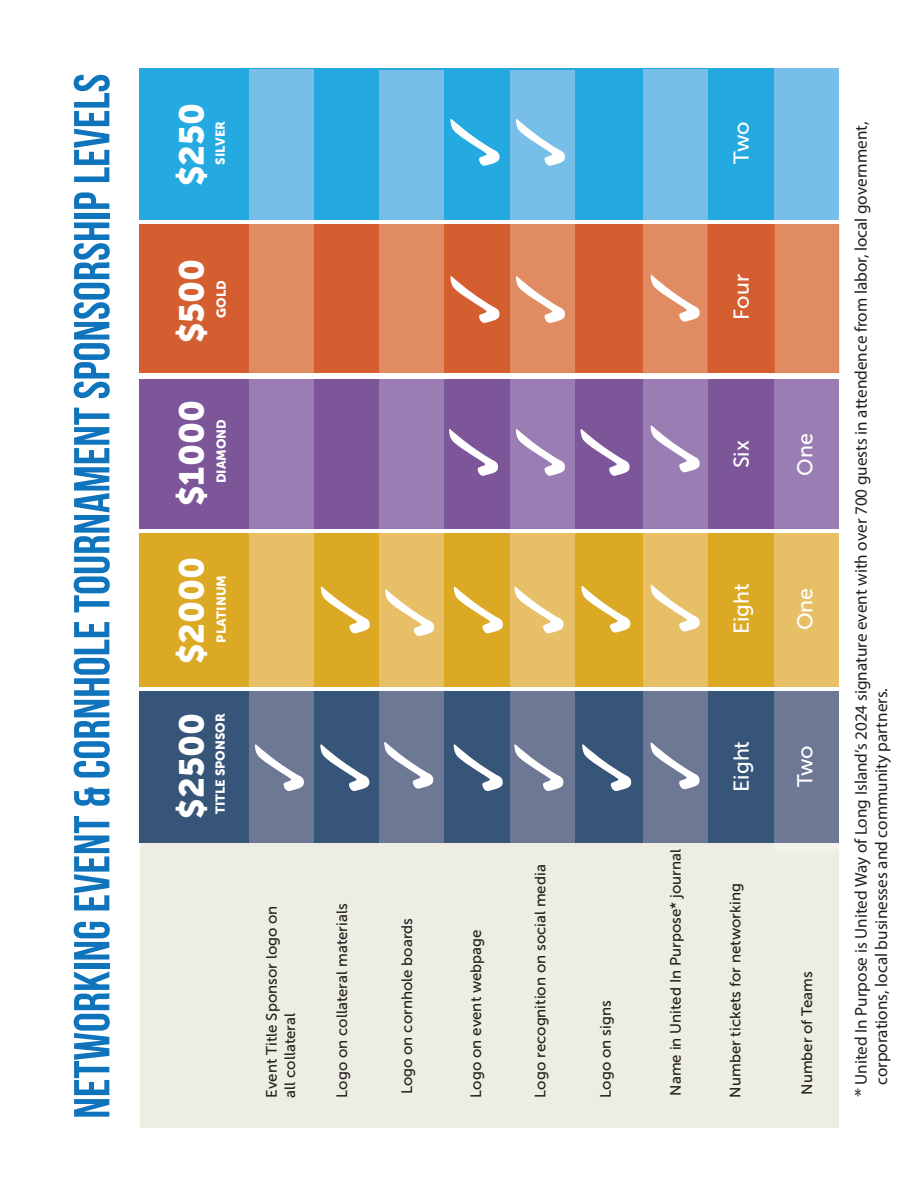
<style>
.page{position:relative;width:918px;height:1188px;background:#fff}
.page>*{position:absolute;margin:0;border:0;box-sizing:border-box;transform-origin:0 0}
.t1{font:68.7px/66.3px "Zapf Dingbats ITC";color:#fff;text-align:justify}
.t2{font:700 50.4px "Bebas Neue";color:#1074bc}
.t3{font:34.5px "Museo Sans 900";color:#fff}
.t4{font:21.45px "Museo Sans 500";color:#fff}
.t5{font:17.1px/20.5px "Myriad Pro";color:#231f20;scale:1.28 1}
.t6{font:15px/18px "Museo Sans 500";color:#231f20}
.t7{font:12.9px "Museo Sans 900";color:#fff}
</style>
<div class="page">
<div style="left:140px;top:842px;width:699px;height:286px;background:#edede3"></div>
<div style="left:139px;top:688px;width:700px;height:154px;background:#375578"></div>
<div style="left:139px;top:533px;width:700px;height:154px;background:#dca925"></div>
<div style="left:139px;top:219px;width:700px;height:154px;background:#d45e30"></div>
<div style="left:139px;top:378px;width:700px;height:154px;background:#7d5699"></div>
<div style="left:139px;top:65px;width:700px;height:155px;background:#24aae1"></div>
<div style="left:643px;top:691px;width:65px;height:151px;background:#6c7894"></div>
<div style="left:643px;top:533px;width:65px;height:154px;background:#e6bf67"></div>
<div style="left:643px;top:378px;width:65px;height:151px;background:#9a7eb3"></div>
<div style="left:643px;top:70px;width:65px;height:150px;background:#77bee9"></div>
<div style="left:775px;top:842px;width:64px;height:8px;background:#f3f2eb"></div>
<div style="left:775px;top:691px;width:64px;height:151px;background:#6c7894"></div>
<div style="left:775px;top:533px;width:64px;height:154px;background:#e6bf67"></div>
<div style="left:775px;top:220px;width:64px;height:153px;background:#e18b62"></div>
<div style="left:775px;top:378px;width:64px;height:151px;background:#9a7eb3"></div>
<div style="left:775px;top:68px;width:64px;height:152px;background:#77bee9"></div>
<hr style="left:116px;top:688px;width:786px;height:3px;background:#fff">
<hr style="left:116px;top:529px;width:786px;height:4px;background:#fff">
<hr style="left:116px;top:221px;width:786px;height:3px;background:#fff">
<hr style="left:116px;top:65px;width:786px;height:3px;background:#fff">
<hr style="left:249px;top:220px;width:65px;height:1px;background:#e18b62">
<div style="left:249px;top:69px;width:65px;height:151px;background:#77bee9"></div>
<div style="left:249px;top:224px;width:65px;height:149px;background:#e18b62"></div>
<div style="left:249px;top:378px;width:65px;height:151px;background:#9a7eb3"></div>
<div style="left:249px;top:533px;width:65px;height:154px;background:#e6bf67"></div>
<div style="left:249px;top:691px;width:65px;height:151px;background:#6c7894"></div>
<hr style="left:379px;top:220px;width:65px;height:1px;background:#e18b62">
<div style="left:379px;top:71px;width:65px;height:149px;background:#77bee9"></div>
<div style="left:379px;top:224px;width:65px;height:149px;background:#e18b62"></div>
<div style="left:379px;top:378px;width:65px;height:151px;background:#9a7eb3"></div>
<div style="left:379px;top:533px;width:65px;height:154px;background:#e6bf67"></div>
<div style="left:379px;top:691px;width:65px;height:151px;background:#6c7894"></div>
<hr style="left:511px;top:220px;width:64px;height:1px;background:#e18b62">
<div style="left:511px;top:70px;width:64px;height:150px;background:#77bee9"></div>
<div style="left:511px;top:224px;width:64px;height:149px;background:#e18b62"></div>
<div style="left:511px;top:378px;width:64px;height:151px;background:#9a7eb3"></div>
<div style="left:511px;top:533px;width:64px;height:154px;background:#e6bf67"></div>
<div style="left:511px;top:691px;width:64px;height:151px;background:#6c7894"></div>
<svg style="left:516px;top:378px;width:49px;height:1px"></svg>
<svg style="left:450px;top:220px;width:49px;height:1px"></svg>
<svg style="left:643px;top:220px;width:65px;height:159px"></svg>
<h2 class="t2" style="left:64px;top:1119px;width:1047px;rotate:-90deg">NETWORKING EVENT &amp; Cornhole tournament Sponsorship Levels</h2>
<h3 class="t3" style="left:172px;top:186px;width:85px;rotate:-90deg">$250</h3>
<p class="t7" style="left:213px;top:165px;width:45px;rotate:-90deg">SILVER</p>
<h3 class="t3" style="left:172px;top:343px;width:86px;rotate:-90deg">$500</h3>
<p class="t7" style="left:214px;top:318px;width:39px;rotate:-90deg">GOLD</p>
<h3 class="t3" style="left:172px;top:506px;width:107px;rotate:-90deg">$1000</h3>
<p class="t7" style="left:214px;top:483px;width:66px;rotate:-90deg">DIAMOND</p>
<h3 class="t3" style="left:172px;top:664px;width:109px;rotate:-90deg">$2000</h3>
<p class="t7" style="left:214px;top:643px;width:69px;rotate:-90deg">PLATINUM</p>
<h3 class="t3" style="left:172px;top:819px;width:107px;rotate:-90deg">$2500</h3>
<p class="t7" style="left:213px;top:814px;width:103px;rotate:-90deg">TITLE SPONSOR</p>
<h1 class="t1" style="left:313px;top:639px;width:56px;rotate:-90deg">✓ ✓ ✓</h1>
<h1 class="t1" style="left:247px;top:794px;width:56px;rotate:-90deg">✓ ✓ ✓ ✓</h1>
<p class="t6" style="left:263px;top:1098px;width:194px;rotate:-90deg">Event Title Sponsor logo on all collateral</p>
<p class="t6" style="left:333px;top:1098px;width:195px;rotate:-90deg">Logo on collateral materials</p>
<p class="t6" style="left:398px;top:1094px;width:178px;rotate:-90deg">Logo on cornhole boards</p>
<p class="t6" style="left:467px;top:1098px;width:170px;rotate:-90deg">Logo on event webpage</p>
<p class="t6" style="left:531px;top:1098px;width:235px;rotate:-90deg">Logo recognition on social media</p>
<p class="t6" style="left:597px;top:1098px;width:98px;rotate:-90deg">Logo on signs</p>
<p class="t6" style="left:667px;top:1096px;width:248px;rotate:-90deg">Name in United In Purpose* journal</p>
<h3 class="t4" style="left:730px;top:164px;width:44px;rotate:-90deg">Two</h3>
<h3 class="t4" style="left:730px;top:320px;width:47px;rotate:-90deg">Four</h3>
<h3 class="t4" style="left:730px;top:468px;width:29px;rotate:-90deg">Six</h3>
<h3 class="t4" style="left:730px;top:634px;width:52px;rotate:-90deg">Eight</h3>
<h3 class="t4" style="left:730px;top:792px;width:52px;rotate:-90deg">Eight</h3>
<p class="t6" style="left:726px;top:1098px;width:216px;rotate:-90deg">Number tickets for networking</p>
<h3 class="t4" style="left:793px;top:476px;width:44px;rotate:-90deg">One</h3>
<h3 class="t4" style="left:793px;top:630px;width:44px;rotate:-90deg">One</h3>
<h3 class="t4" style="left:793px;top:787px;width:44px;rotate:-90deg">Two</h3>
<p class="t6" style="left:798px;top:1095px;width:125px;rotate:-90deg">Number of Teams</p>
<p class="t5" style="left:850px;top:1085px;width:754px;text-indent:-12px;rotate:-90deg">*United In Purpose is United Way of Long Island’s 2024 signature event with over 700 guests in attendence from labor, local government, corporations, local businesses and community partners.</p>
</div>
